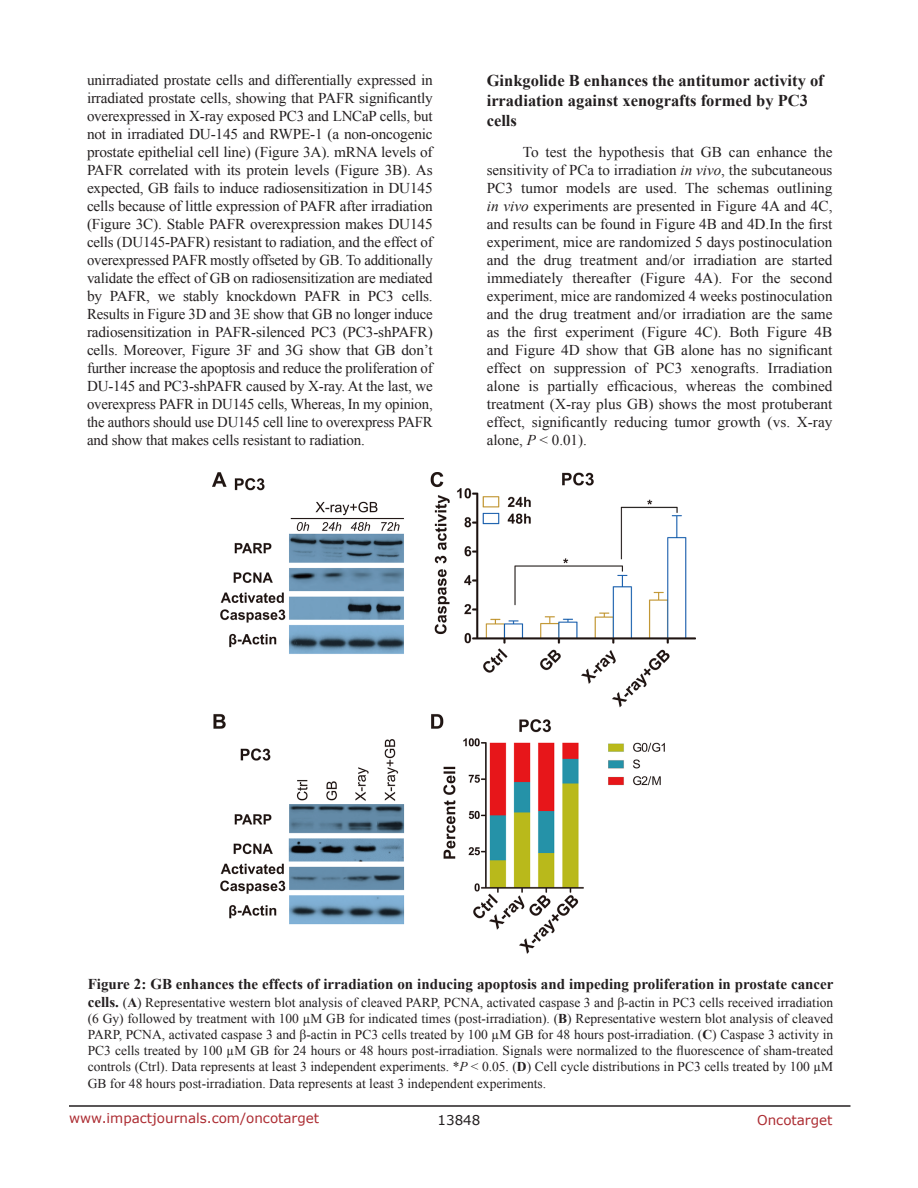
<style>
.page{position:relative;width:918px;height:1188px;background:#fff}
.page>*{position:absolute;margin:0;border:0;box-sizing:border-box;transform-origin:0 0}
.SubHeading_middle{font:700 16.5px/19.8px "Times New Roman";color:#231f20}
.BodyText{font:15px/18px "Times New Roman";letter-spacing:-.01em;color:#231f20;text-align:justify}
.FigureText{font:700 15px "Times New Roman";color:#231f20}
.FigureText-2{font:13.5px/16.2px "Times New Roman";color:#231f20;text-align:justify}
.t1{font:13.5px "Verdana";color:#ac2b31}
.t2{font:13.5px "Verdana";color:#231f20}
.s1{font-style:italic}
.s2{font-weight:700;font-size:15px}
.s3{font-weight:700}
</style>
<div class="page">
<hr style="left:69px;top:1105px;width:781px;height:2px;background:#231f20">
<img style="left:212px;top:472px;width:483px;height:482px">
<p class="BodyText" style="left:87px;top:71px;width:347px">unirradiated prostate cells and differentially expressed in irradiated prostate cells, showing that PAFR significantly overexpressed in X-ray exposed PC3 and LNCaP cells, but not in irradiated DU-145 and RWPE-1 (a non-oncogenic prostate epithelial cell line) (Figure 3A). mRNA levels of PAFR correlated with its protein levels (Figure 3B). As expected, GB fails to induce radiosensitization in DU145 cells because of little expression of PAFR after irradiation (Figure 3C). Stable PAFR overexpression makes DU145 cells (DU145-PAFR) resistant to radiation, and the effect of overexpressed PAFR mostly offseted by GB. To additionally validate the effect of GB on radiosensitization are mediated by PAFR, we stably knockdown PAFR in PC3 cells.<br>Results in Figure 3D and 3E show that GB no longer induce radiosensitization in PAFR-silenced PC3 (PC3-shPAFR) cells. Moreover, Figure 3F and 3G show that GB don’t further increase the apoptosis and reduce the proliferation of DU-145 and PC3-shPAFR caused by X-ray. At the last, we overexpress PAFR in DU145 cells, Whereas, In my opinion, the authors should use DU145 cell line to overexpress PAFR and show that makes cells resistant to radiation.</p>
<p class="SubHeading_middle" style="left:487px;top:70px;width:339px">Ginkgolide B enhances the antitumor activity of irradiation against xenografts formed by PC3 cells</p>
<p class="BodyText" style="left:487px;top:143px;width:347px;text-indent:36px">To test the hypothesis that GB can enhance the sensitivity of PCa to irradiation <span class="s1">in vivo</span>, the subcutaneous PC3 tumor models are used. The schemas outlining <span class="s1">in vivo</span> experiments are presented in Figure 4A and 4C, and results can be found in Figure 4B and 4D.In the first experiment, mice are randomized 5 days postinoculation and the drug treatment and/or irradiation are started immediately thereafter (Figure 4A). For the second experiment, mice are randomized 4 weeks postinoculation and the drug treatment and/or irradiation are the same as the first experiment (Figure 4C). Both Figure 4B and Figure 4D show that GB alone has no significant effect on suppression of PC3 xenografts. Irradiation alone is partially efficacious, whereas the combined treatment (X-ray plus GB) shows the most protuberant effect, significantly reducing tumor growth (vs. X-ray alone, <span class="s1">P</span> &lt; 0.01).</p>
<p class="FigureText" style="left:88px;top:973px;width:747px">Figure 2: GB enhances the effects of irradiation on inducing apoptosis and impeding proliferation in prostate cancer</p>
<p class="FigureText-2" style="left:88px;top:994px;width:747px"><span class="s2">cells.</span> (<span class="s3">A</span>) Representative western blot analysis of cleaved PARP, PCNA, activated caspase 3 and β-actin in PC3 cells received irradiation (6 Gy) followed by treatment with 100 µM GB for indicated times (post-irradiation). (<span class="s3">B</span>) Representative western blot analysis of cleaved PARP, PCNA, activated caspase 3 and β-actin in PC3 cells treated by 100 µM GB for 48 hours post-irradiation. (<span class="s3">C</span>) Caspase 3 activity in PC3 cells treated by 100 µM GB for 24 hours or 48 hours post-irradiation. Signals were normalized to the fluorescence of sham-treated controls (Ctrl). Data represents at least 3 independent experiments. *<span class="s1">P</span> &lt; 0.05. (<span class="s3">D</span>) Cell cycle distributions in PC3 cells treated by 100 µM GB for 48 hours post-irradiation. Data represents at least 3 independent experiments.</p>
<p class="t1" style="left:69px;top:1109px;width:252px">www.impactjournals.com/oncotarget</p>
<p class="t2" style="left:438px;top:1111px;width:44px">13848</p>
<p class="t1" style="left:757px;top:1111px;width:77px">Oncotarget</p>
</div>
